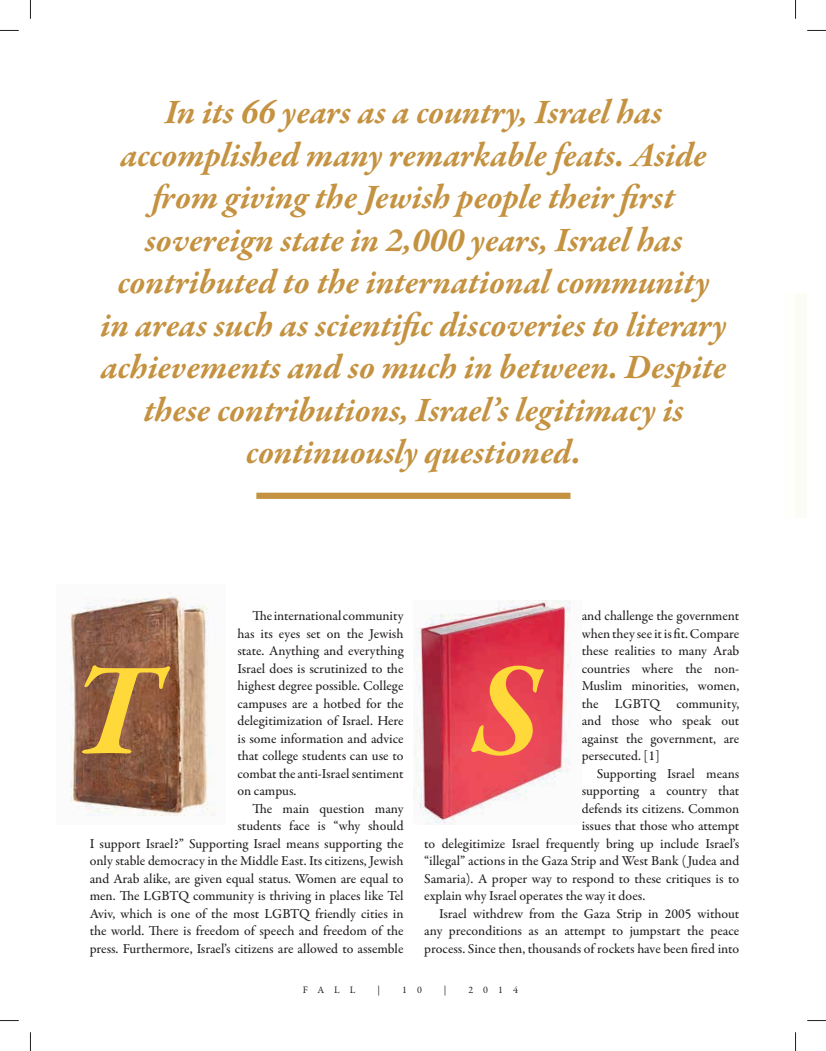
<style>
.page{position:relative;width:826px;height:1051px;background:#fff}
.page>*{position:absolute;margin:0;border:0;box-sizing:border-box;transform-origin:0 0}
.t1{font:italic 700 135px "Garamond Premr Pro";color:#ffd93a}
.t2{font:italic 700 35px/42.5px "Garamond Premr Pro";color:#c49240;text-align:center}
.t3{font:500 13.75px/17.5px "Garamond Premr Pro";color:#231f20;text-align:justify}
.t4{font:10px "Garamond Premr Pro";letter-spacing:1em;color:#231f20}
</style>
<div class="page">
<div style="left:256px;top:493px;width:314px;height:6px;background:#c49240"></div>
<img style="left:70px;top:593px;width:145px;height:223px">
<img style="left:414px;top:600px;width:157px;height:225px">
<svg style="left:0;top:30px;width:19px;height:1px"></svg>
<svg style="left:807px;top:30px;width:19px;height:1px"></svg>
<svg style="left:0;top:1020px;width:19px;height:1px"></svg>
<svg style="left:807px;top:1020px;width:19px;height:1px"></svg>
<svg style="left:30px;top:0;width:1px;height:19px"></svg>
<svg style="left:30px;top:1032px;width:1px;height:19px"></svg>
<svg style="left:795px;top:0;width:1px;height:19px"></svg>
<svg style="left:795px;top:1032px;width:1px;height:19px"></svg>
<p class="t2" style="left:100px;top:94px;width:628px">In its 66 years as a country, Israel has accomplished many remarkable feats. Aside from giving the Jewish people their first sovereign state in 2,000 years, Israel has contributed to the international community in areas such as scientific discoveries to literary achievements and so much in between. Despite these contributions, Israel’s legitimacy is continuously questioned.</p>
<p class="t3" style="left:237px;top:608px;width:168px;text-indent:15px">The international community has its eyes set on the Jewish state. Anything and everything Israel does is scrutinized to the highest degree possible. College campuses are a hotbed for the delegitimization of Israel. Here is some information and advice that college students can use to combat the anti-Israel sentiment on campus.</p>
<p class="t3" style="left:90px;top:801px;width:315px;text-align:right">The main question many<br>students face is “why should<br>I support Israel?” Supporting Israel means supporting the only stable democracy in the Middle East. Its citizens, Jewish and Arab alike, are given equal status. Women are equal to men. The LGBTQ community is thriving in places like Tel Aviv, which is one of the most LGBTQ friendly cities in the world. There is freedom of speech and freedom of the press. Furthermore, Israel’s citizens are allowed to assemble</p>
<p class="t3" style="left:582px;top:608px;width:159px">and challenge the government when they see it is fit. Compare these realities to many Arab countries where the non-Muslim minorities, women, the LGBTQ community, and those who speak out against the government, are persecuted. [1]</p>
<p class="t3" style="left:597px;top:766px;width:144px">Supporting Israel means</p>
<p class="t3" style="left:582px;top:783px;width:159px">supporting a country that</p>
<p class="t3" style="left:582px;top:801px;width:159px">defends its citizens. Common</p>
<p class="t3" style="left:582px;top:818px;width:159px">issues that those who attempt</p>
<p class="t3" style="left:424px;top:836px;width:316px">to delegitimize Israel frequently bring up include Israel’s</p>
<p class="t3" style="left:424px;top:853px;width:317px">“illegal” actions in the Gaza Strip and West Bank (Judea and</p>
<p class="t3" style="left:424px;top:871px;width:317px">Samaria). A proper way to respond to these critiques is to</p>
<p class="t3" style="left:424px;top:888px;width:223px">explain why Israel operates the way it does.</p>
<p class="t3" style="left:439px;top:906px;width:302px">Israel withdrew from the Gaza Strip in 2005 without</p>
<p class="t3" style="left:424px;top:923px;width:316px">any preconditions as an attempt to jumpstart the peace</p>
<p class="t3" style="left:424px;top:941px;width:316px">process. Since then, thousands of rockets have been fired into</p>
<h1 class="t1" style="left:71px;top:657px;width:90px">T</h1>
<h1 class="t1" style="left:471px;top:657px;width:70px">S</h1>
<p class="t4" style="left:303px;top:986px;width:54px">FALL</p>
<p class="t4" style="left:378px;top:986px;width:4px">|</p>
<p class="t4" style="left:402px;top:986px;width:21px">1 0</p>
<p class="t4" style="left:444px;top:986px;width:4px">|</p>
<p class="t4" style="left:468px;top:986px;width:51px">2014</p>
</div>
